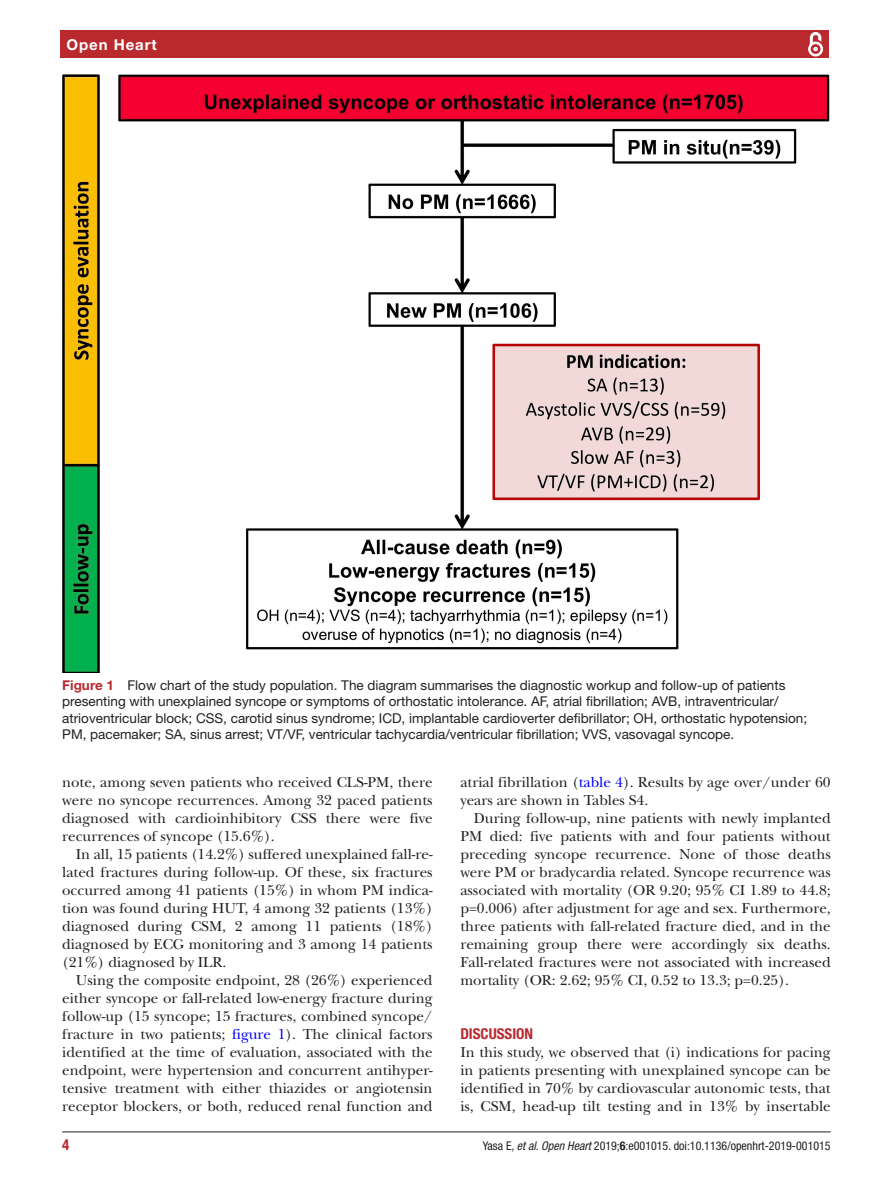
<style>
.page{position:relative;width:893px;height:1191px;background:#fff}
.page>*{position:absolute;margin:0;border:0;box-sizing:border-box;transform-origin:0 0}
.t1{font:15px/18px "New Baskerville";color:#231f20;text-align:justify}
.t2{font:700 condensed 15px "Helvetica Neue LT Std";color:#b9292e}
.t3{font:700 15px "Helvetica Neue LT Std";letter-spacing:.065em;color:#fff}
.t4{font:13.5px/16.2px "Helvetica Neue LT Std";color:#231f20}
.t5{font:condensed 12px "Helvetica Neue LT Std";color:#231f20}
.s1{font-weight:700;color:#b9292e}
.s2{color:#00f}
.s3{font-style:italic}
.s4{font-weight:700}
</style>
<div class="page">
<div style="left:61px;top:31px;width:768px;height:27px;background:#b9292e"></div>
<hr style="left:62px;top:1131px;width:769px;height:1px;background:#231f20">
<svg style="left:808px;top:32px;width:15px;height:25px"></svg>
<div style="left:812px;top:45px;width:7px;height:8px;border:1px solid #b9292e;border-radius:50%"></div>
<img style="left:62px;top:74px;width:768px;height:598px">
<p class="t3" style="left:66px;top:35px;width:92px">Open Heart</p>
<p class="t4" style="left:62px;top:677px;width:746px"><span class="s1">Figure 1</span> Flow chart of the study population. The diagram summarises the diagnostic workup and follow-up of patients presenting with unexplained syncope or symptoms of orthostatic intolerance. AF, atrial fibrillation; AVB, intraventricular/ atrioventricular block; CSS, carotid sinus syndrome; ICD, implantable cardioverter defibrillator; OH, orthostatic hypotension; PM, pacemaker; SA, sinus arrest; VT/VF, ventricular tachycardia/ventricular fibrillation; VVS, vasovagal syncope.</p>
<p class="t1" style="left:62px;top:773px;width:372px">note, among seven patients who received CLS-PM, there were no syncope recurrences. Among 32 paced patients diagnosed with cardioinhibitory CSS there were five recurrences of syncope (15.6%).</p>
<p class="t1" style="left:62px;top:845px;width:372px;text-indent:14px">In all, 15 patients (14.2%) suffered unexplained fall-re&shy;lated fractures during follow-up. Of these, six fractures occurred among 41 patients (15%) in whom PM indica&shy;tion was found during HUT, 4 among 32 patients (13%) diagnosed during CSM, 2 among 11 patients (18%) diagnosed by ECG monitoring and 3 among 14 patients (21%) diagnosed by ILR.</p>
<p class="t1" style="left:62px;top:971px;width:372px;text-indent:14px">Using the composite endpoint, 28 (26%) experienced either syncope or fall-related low-energy fracture during follow-up (15 syncope; 15 fractures, combined syncope/ fracture in two patients; <span class="s2">figure 1</span>). The clinical factors identified at the time of evaluation, associated with the endpoint, were hypertension and concurrent antihyper&shy;tensive treatment with either thiazides or angiotensin receptor blockers, or both, reduced renal function and</p>
<p class="t1" style="left:460px;top:773px;width:372px">atrial fibrillation (<span class="s2">table 4</span>). Results by age over/under 60 years are shown in Tables S4.</p>
<p class="t1" style="left:460px;top:809px;width:372px;text-indent:14px">During follow-up, nine patients with newly implanted PM died: five patients with and four patients without preceding syncope recurrence. None of those deaths were PM or bradycardia related. Syncope recurrence was associated with mortality (OR 9.20; 95% CI 1.89 to 44.8; p=0.006) after adjustment for age and sex. Furthermore, three patients with fall-related fracture died, and in the remaining group there were accordingly six deaths.<br>Fall-related fractures were not associated with increased mortality (OR: 2.62; 95% CI, 0.52 to 13.3; p=0.25).</p>
<p class="t2" style="left:460px;top:1024px;width:74px">DISCUSSION</p>
<p class="t1" style="left:460px;top:1043px;width:372px">In this study, we observed that (i) indications for pacing in patients presenting with unexplained syncope can be identified in 70% by cardiovascular autonomic tests, that is, CSM, head-up tilt testing and in 13% by insertable</p>
<p class="t2" style="left:62px;top:1135px;width:9px">4</p>
<p class="t5" style="left:483px;top:1139px;width:349px">Yasa E<span class="s3">, et al. Open Heart</span> 2019;<span class="s4">6</span>:e001015. doi:10.1136/openhrt-2019-001015</p>
</div>
